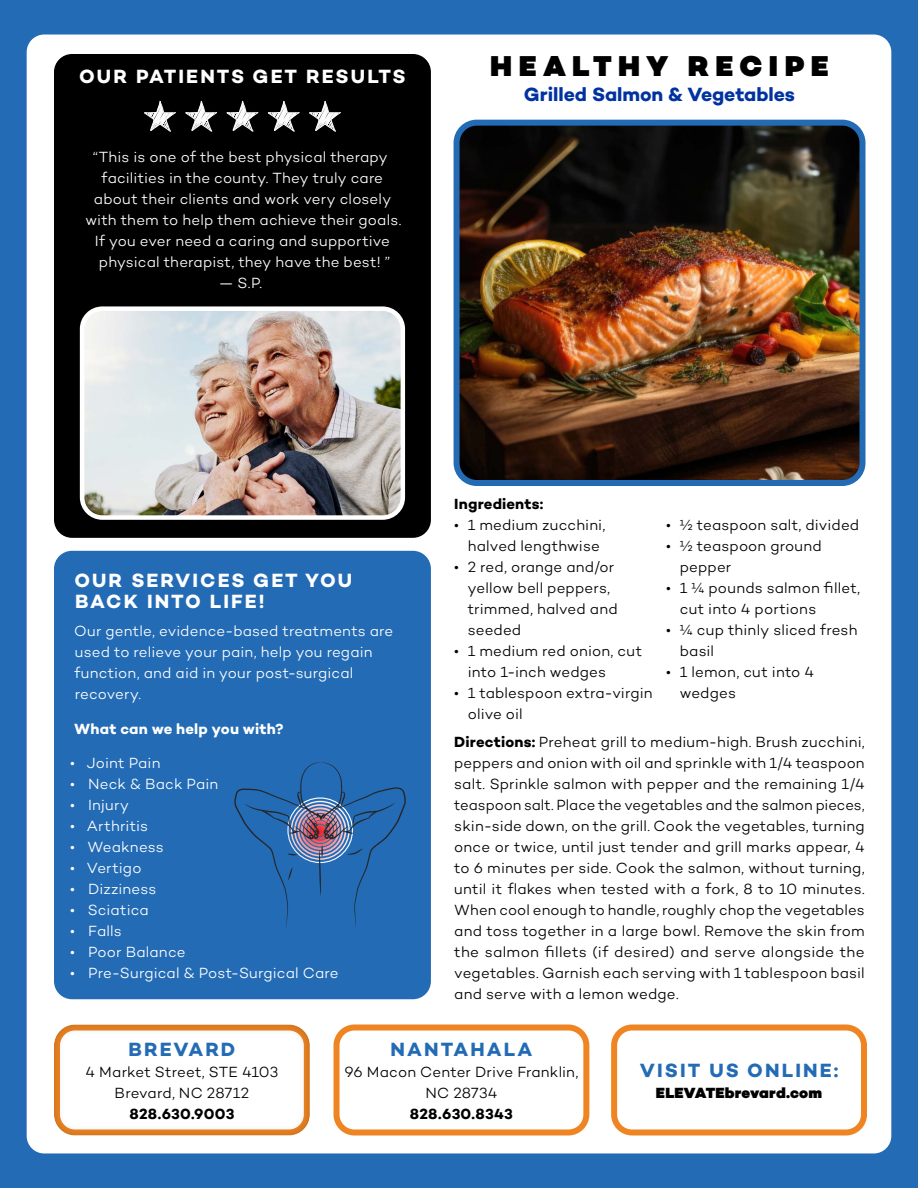
<style>
.page{position:relative;width:918px;height:1188px;background:#236bb5}
.page>*{position:absolute;margin:0;border:0;box-sizing:border-box;transform-origin:0 0}
.t1{font:900 29.25px "Campton";letter-spacing:.215em;color:#000}
.t2{font:700 19.5px/21px "Campton";letter-spacing:.105em;color:#fff}
.t3{font:700 19.5px "Campton";letter-spacing:.11em;color:#236bb5}
.t4{font:700 19.5px "Campton";letter-spacing:-.005em;color:#0032a0}
.t5{font:300 15px/21px "Campton";letter-spacing:.01em;color:#000}
.t6{font:300 15px/21px "Campton";letter-spacing:.01em;color:#fff}
.t7{font:700 15px "Campton";letter-spacing:.015em;color:#000}
.t8{font:700 15px "Campton";letter-spacing:.01em;color:#fff}
.t9{font:900 15px "Campton";letter-spacing:.01em;color:#000}
.s1{font-weight:700}
</style>
<div class="page">
<div style="left:27px;top:35px;width:864px;height:1118px;background:#fff;border-radius:17px"></div>
<img style="left:461px;top:127px;width:398px;height:352px">
<div style="left:454px;top:120px;width:412px;height:366px;border:6px solid #236bb5;border-radius:20px"></div>
<div style="left:54px;top:551px;width:377px;height:448px;background:#236bb5;border-radius:18px"></div>
<div style="left:54px;top:54px;width:377px;height:484px;background:#000;border-radius:18px"></div>
<svg style="left:144px;top:101px;width:32px;height:31px"></svg>
<svg style="left:185px;top:101px;width:32px;height:31px"></svg>
<svg style="left:226px;top:101px;width:32px;height:31px"></svg>
<svg style="left:267px;top:101px;width:33px;height:31px"></svg>
<svg style="left:309px;top:101px;width:32px;height:31px"></svg>
<div style="left:334px;top:1024px;width:255px;height:112px;border:6px solid #ef8522;border-radius:18px"></div>
<div style="left:42px;top:1013px;width:282px;height:123px;background:#000;opacity:.24"></div>
<div style="left:611px;top:1024px;width:256px;height:112px;border:6px solid #ef8522;border-radius:18px"></div>
<svg style="left:234px;top:762px;width:172px;height:165px"></svg>
<img style="left:85px;top:311px;width:315px;height:204px">
<div style="left:80px;top:306px;width:325px;height:214px;border:4px solid #fff;border-radius:20px"></div>
<h2 class="t2" style="left:79px;top:66px;width:328px">OUR PATIENTS GET RESULTS</h2>
<p class="t6" style="left:85px;top:146px;width:317px;text-align:center">“This is one of the best physical therapy facilities in the county. They truly care about their clients and work very closely with them to help them achieve their goals.<br>If you ever need a caring and supportive physical therapist, they have the best! ”</p>
<p class="t6" style="left:219px;top:272px;width:45px">— S.P.</p>
<h1 class="t1" style="left:490px;top:47px;width:340px">HEALTHY RECIPE</h1>
<h2 class="t4" style="left:524px;top:82px;width:273px">Grilled Salmon &amp; Vegetables</h2>
<h2 class="t2" style="left:74px;top:570px;width:279px">OUR SERVICES GET YOU<br>BACK INTO LIFE!</h2>
<p class="t6" style="left:74px;top:620px;width:321px">Our gentle, evidence-based treatments are used to relieve your pain, help you regain function, and aid in your post-surgical recovery.</p>
<p class="t8" style="left:74px;top:719px;width:211px">What can we help you with?</p>
<p class="t6" style="left:70px;top:752px;width:92px">• Joint Pain</p>
<p class="t6" style="left:70px;top:773px;width:149px">• Neck &amp; Back Pain</p>
<p class="t6" style="left:70px;top:794px;width:60px">• Injury</p>
<p class="t6" style="left:70px;top:815px;width:79px">• Arthritis</p>
<p class="t6" style="left:70px;top:836px;width:95px">• Weakness</p>
<p class="t6" style="left:70px;top:857px;width:73px">• Vertigo</p>
<p class="t6" style="left:70px;top:878px;width:88px">• Dizziness</p>
<p class="t6" style="left:70px;top:899px;width:80px">• Sciatica</p>
<p class="t6" style="left:70px;top:920px;width:53px">• Falls</p>
<p class="t6" style="left:70px;top:941px;width:117px">• Poor Balance</p>
<p class="t6" style="left:70px;top:962px;width:270px">• Pre-Surgical &amp; Post-Surgical Care</p>
<p class="t7" style="left:454px;top:494px;width:91px">Ingredients:</p>
<p class="t5" style="left:454px;top:514px;width:153px;text-align:center">• 1 medium zucchini, halved lengthwise</p>
<p class="t5" style="left:468px;top:556px;width:151px;text-indent:-14px">• 2 red, orange and/or yellow bell peppers, trimmed, halved and seeded</p>
<p class="t5" style="left:468px;top:640px;width:176px;text-indent:-14px">• 1 medium red onion, cut into 1-inch wedges</p>
<p class="t5" style="left:468px;top:682px;width:186px;text-indent:-14px">• 1 tablespoon extra-virgin olive oil</p>
<p class="t5" style="left:666px;top:514px;width:194px">• ½ teaspoon salt, divided</p>
<p class="t5" style="left:680px;top:535px;width:144px;text-indent:-14px">• ½ teaspoon ground pepper</p>
<p class="t5" style="left:680px;top:577px;width:182px;text-indent:-14px">• 1 ¼ pounds salmon fillet, cut into 4 portions</p>
<p class="t5" style="left:680px;top:619px;width:179px;text-indent:-14px">• ¼ cup thinly sliced fresh basil</p>
<p class="t5" style="left:680px;top:661px;width:136px;text-indent:-14px">• 1 lemon, cut into 4 wedges</p>
<p class="t5" style="left:454px;top:731px;width:412px;text-align:justify"><span class="s1">Directions:</span> Preheat grill to medium-high. Brush zucchini, peppers and onion with oil and sprinkle with 1/4 teaspoon salt. Sprinkle salmon with pepper and the remaining 1/4 teaspoon salt. Place the vegetables and the salmon pieces, skin-side down, on the grill. Cook the vegetables, turning once or twice, until just tender and grill marks appear, 4 to 6 minutes per side. Cook the salmon, without turning, until it flakes when tested with a fork, 8 to 10 minutes.<br>When cool enough to handle, roughly chop the vegetables and toss together in a large bowl. Remove the skin from the salmon fillets (if desired) and serve alongside the vegetables. Garnish each serving with 1 tablespoon basil and serve with a lemon wedge.</p>
<h2 class="t3" style="left:129px;top:1037px;width:108px">BREVARD</h2>
<p class="t5" style="left:86px;top:1061px;width:194px;text-align:center">4 Market Street, STE 4103<br>Brevard, NC 28712</p>
<p class="t7" style="left:130px;top:1105px;width:106px">828.630.9003</p>
<h2 class="t3" style="left:391px;top:1037px;width:143px">NANTAHALA</h2>
<p class="t5" style="left:344px;top:1061px;width:236px;text-align:center">96 Macon Center Drive Franklin,<br>NC 28734</p>
<p class="t7" style="left:410px;top:1105px;width:105px">828.630.8343</p>
<h2 class="t3" style="left:640px;top:1058px;width:200px">VISIT US ONLINE:</h2>
<p class="t9" style="left:656px;top:1084px;width:168px">ELEVATEbrevard.com</p>
</div>
